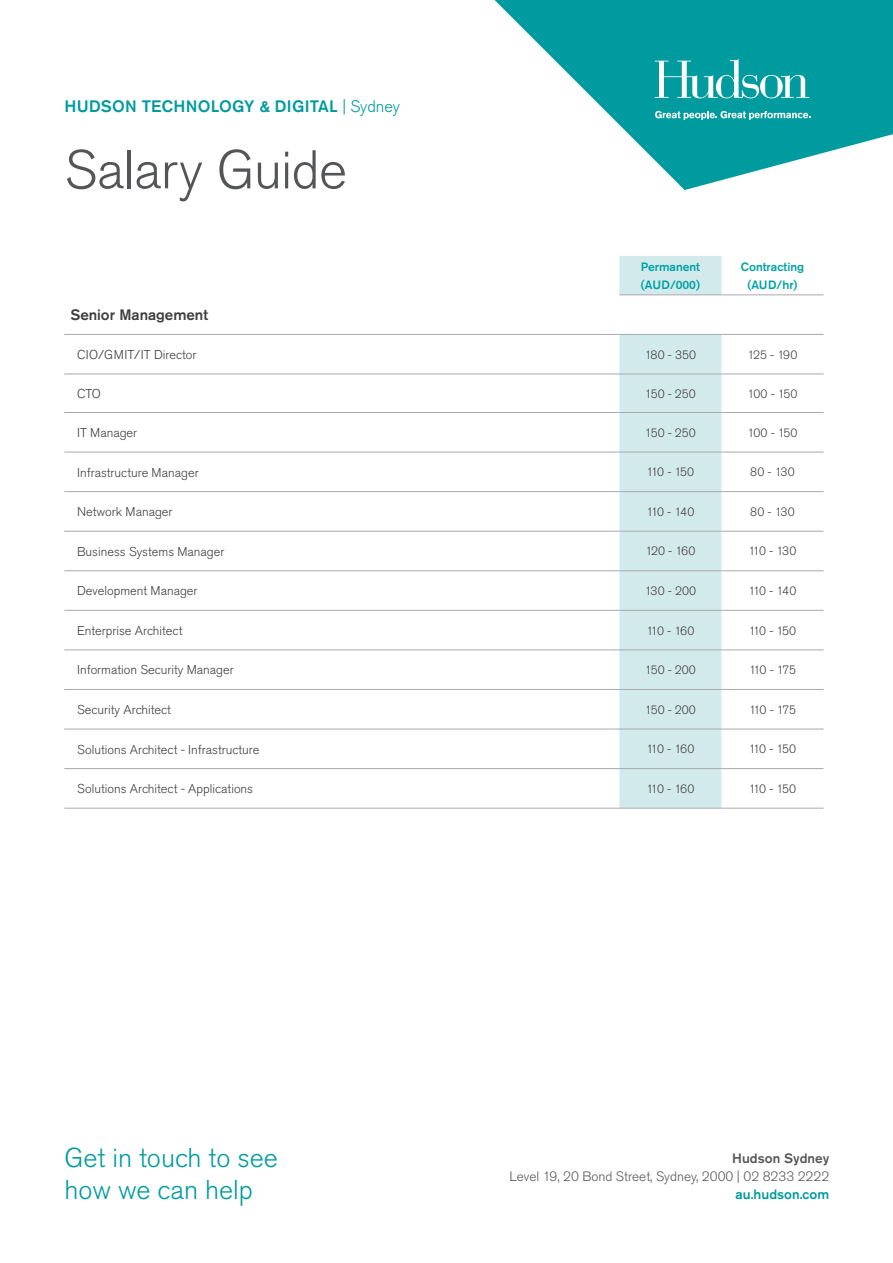
<style>
.page{position:relative;width:893px;height:1263px;background:#fff}
.page>*{position:absolute;margin:0;border:0;box-sizing:border-box;transform-origin:0 0}
.t1{font:300 54px "Akzidenz Grotesk Pro";letter-spacing:-.015em;color:#545557}
.t2{font:300 27px/32.4px "Akzidenz Grotesk Pro";color:#009b9e}
.t3{font:500 16.5px "Akzidenz Grotesk Pro";letter-spacing:.015em;color:#009b9e}
.t4{font:500 15px "Akzidenz Grotesk Pro";color:#3e3e3f}
.t5{font:300 13.5px "Akzidenz Grotesk Pro";color:#57585a}
.t6{font:500 13.5px "Akzidenz Grotesk Pro";color:#009b9e}
.t7{font:500 13.5px "Akzidenz Grotesk Pro";color:#57585a}
.t8{font:300 12.75px "Akzidenz Grotesk Pro";color:#3e3e3f}
.t9{font:300 12px "Akzidenz Grotesk Pro";letter-spacing:-.07em;color:#3e3e3f}
.t10{font:500 12px/18px "Akzidenz Grotesk Pro";color:#00a2a5}
.s1{font-weight:300}
</style>
<div class="page">
<svg style="left:495px;top:0;width:398px;height:190px;fill:#009b9e"></svg>
<svg style="left:655px;top:111px;width:155px;height:9px"></svg>
<svg style="left:655px;top:59px;width:154px;height:39px"></svg>
<svg style="left:619px;top:256px;width:102px;height:552px;background:#d3e9eb"></svg>
<div style="left:619px;top:295px;width:102px;height:39px;background:#fff"></div>
<hr style="left:619px;top:295px;width:102px;height:1px;background:#a8a9ad">
<hr style="left:721px;top:295px;width:102px;height:1px;background:#a8a9ad">
<hr style="left:64px;top:374px;width:555px;height:1px;background:#a8a9ad">
<hr style="left:619px;top:374px;width:102px;height:1px;background:#a8a9ad">
<hr style="left:721px;top:374px;width:102px;height:1px;background:#a8a9ad">
<hr style="left:64px;top:412px;width:555px;height:1px;background:#a8a9ad">
<hr style="left:619px;top:412px;width:102px;height:1px;background:#a8a9ad">
<hr style="left:721px;top:412px;width:102px;height:1px;background:#a8a9ad">
<hr style="left:64px;top:491px;width:555px;height:1px;background:#a8a9ad">
<hr style="left:619px;top:491px;width:102px;height:1px;background:#a8a9ad">
<hr style="left:721px;top:491px;width:102px;height:1px;background:#a8a9ad">
<hr style="left:64px;top:531px;width:555px;height:1px;background:#a8a9ad">
<hr style="left:619px;top:531px;width:102px;height:1px;background:#a8a9ad">
<hr style="left:721px;top:531px;width:102px;height:1px;background:#a8a9ad">
<hr style="left:64px;top:570px;width:555px;height:1px;background:#a8a9ad">
<hr style="left:619px;top:570px;width:102px;height:1px;background:#a8a9ad">
<hr style="left:721px;top:570px;width:102px;height:1px;background:#a8a9ad">
<hr style="left:64px;top:610px;width:555px;height:1px;background:#a8a9ad">
<hr style="left:619px;top:610px;width:102px;height:1px;background:#a8a9ad">
<hr style="left:721px;top:610px;width:102px;height:1px;background:#a8a9ad">
<hr style="left:64px;top:650px;width:555px;height:1px;background:#a8a9ad">
<hr style="left:619px;top:650px;width:102px;height:1px;background:#a8a9ad">
<hr style="left:721px;top:650px;width:102px;height:1px;background:#a8a9ad">
<hr style="left:64px;top:689px;width:555px;height:1px;background:#a8a9ad">
<hr style="left:619px;top:689px;width:102px;height:1px;background:#a8a9ad">
<hr style="left:721px;top:689px;width:102px;height:1px;background:#a8a9ad">
<hr style="left:64px;top:729px;width:555px;height:1px;background:#a8a9ad">
<hr style="left:619px;top:729px;width:102px;height:1px;background:#a8a9ad">
<hr style="left:721px;top:729px;width:102px;height:1px;background:#a8a9ad">
<hr style="left:64px;top:768px;width:555px;height:1px;background:#a8a9ad">
<hr style="left:619px;top:768px;width:102px;height:1px;background:#a8a9ad">
<hr style="left:721px;top:768px;width:102px;height:1px;background:#a8a9ad">
<hr style="left:64px;top:808px;width:555px;height:1px;background:#a8a9ad">
<hr style="left:619px;top:808px;width:102px;height:1px;background:#a8a9ad">
<hr style="left:721px;top:808px;width:102px;height:1px;background:#a8a9ad">
<hr style="left:64px;top:452px;width:555px;height:1px;background:#a8a9ad">
<hr style="left:619px;top:452px;width:102px;height:1px;background:#a8a9ad">
<hr style="left:721px;top:452px;width:102px;height:1px;background:#a8a9ad">
<hr style="left:64px;top:334px;width:555px;height:1px;background:#a8a9ad">
<hr style="left:619px;top:334px;width:102px;height:1px;background:#a8a9ad">
<hr style="left:721px;top:334px;width:102px;height:1px;background:#a8a9ad">
<p class="t3" style="left:64px;top:96px;width:337px">HUDSON TECHNOLOGY &amp; DIGITAL <span class="s1">| Sydney</span></p>
<h1 class="t1" style="left:64px;top:134px;width:284px">Salary Guide</h1>
<p class="t10" style="left:641px;top:257px;width:61px">Permanent (AUD/000)</p>
<p class="t10" style="left:741px;top:257px;width:65px;text-align:center">Contracting (AUD/hr)</p>
<p class="t4" style="left:70px;top:305px;width:139px">Senior Management</p>
<p class="t8" style="left:77px;top:346px;width:121px">CIO/GMIT/IT Director</p>
<p class="t9" style="left:645px;top:347px;width:53px">180 - 350</p>
<p class="t9" style="left:747px;top:347px;width:52px">125 - 190</p>
<p class="t8" style="left:77px;top:385px;width:25px">CTO</p>
<p class="t9" style="left:645px;top:386px;width:52px">150 - 250</p>
<p class="t9" style="left:747px;top:386px;width:52px">100 - 150</p>
<p class="t8" style="left:77px;top:424px;width:62px">IT Manager</p>
<p class="t9" style="left:645px;top:425px;width:52px">150 - 250</p>
<p class="t9" style="left:747px;top:425px;width:52px">100 - 150</p>
<p class="t8" style="left:77px;top:464px;width:123px">Infrastructure Manager</p>
<p class="t9" style="left:647px;top:464px;width:49px">110 - 150</p>
<p class="t9" style="left:750px;top:464px;width:46px">80 - 130</p>
<p class="t8" style="left:77px;top:503px;width:97px">Network Manager</p>
<p class="t9" style="left:646px;top:504px;width:49px">110 - 140</p>
<p class="t9" style="left:750px;top:504px;width:46px">80 - 130</p>
<p class="t8" style="left:77px;top:543px;width:149px">Business Systems Manager</p>
<p class="t9" style="left:645px;top:543px;width:51px">120 - 160</p>
<p class="t9" style="left:748px;top:543px;width:49px">110 - 130</p>
<p class="t8" style="left:77px;top:583px;width:122px">Development Manager</p>
<p class="t9" style="left:645px;top:583px;width:53px">130 - 200</p>
<p class="t9" style="left:749px;top:583px;width:49px">110 - 140</p>
<p class="t8" style="left:77px;top:622px;width:107px">Enterprise Architect</p>
<p class="t9" style="left:646px;top:623px;width:49px">110 - 160</p>
<p class="t9" style="left:749px;top:623px;width:49px">110 - 150</p>
<p class="t8" style="left:77px;top:662px;width:158px">Information Security Manager</p>
<p class="t9" style="left:645px;top:662px;width:52px">150 - 200</p>
<p class="t9" style="left:749px;top:662px;width:49px">110 - 175</p>
<p class="t8" style="left:77px;top:701px;width:95px">Security Architect</p>
<p class="t9" style="left:645px;top:702px;width:52px">150 - 200</p>
<p class="t9" style="left:749px;top:702px;width:49px">110 - 175</p>
<p class="t8" style="left:77px;top:741px;width:184px">Solutions Architect - Infrastructure</p>
<p class="t9" style="left:646px;top:741px;width:49px">110 - 160</p>
<p class="t9" style="left:749px;top:741px;width:49px">110 - 150</p>
<p class="t8" style="left:77px;top:780px;width:178px">Solutions Architect - Applications</p>
<p class="t9" style="left:646px;top:781px;width:49px">110 - 160</p>
<p class="t9" style="left:749px;top:781px;width:49px">110 - 150</p>
<h2 class="t2" style="left:64px;top:1141px;width:215px">Get in touch to see how we can help</h2>
<p class="t7" style="left:732px;top:1150px;width:98px">Hudson Sydney</p>
<p class="t5" style="left:510px;top:1168px;width:321px">Level 19, 20 Bond Street, Sydney, 2000 | 02 8233 2222</p>
<p class="t6" style="left:736px;top:1186px;width:95px">au.hudson.com</p>
</div>
